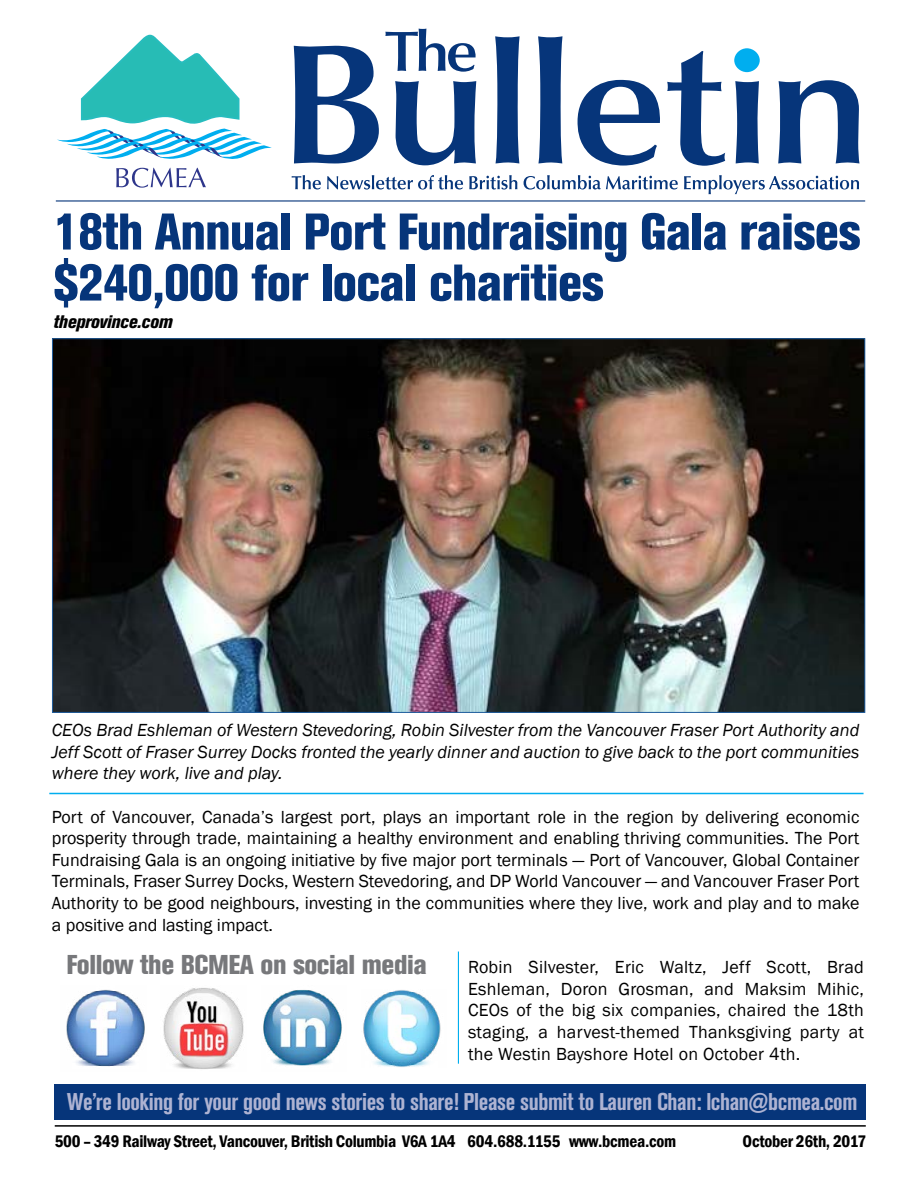
<style>
.page{position:relative;width:918px;height:1188px;background:#fff}
.page>*{position:absolute;margin:0;border:0;box-sizing:border-box;transform-origin:0 0}
.t1{font:51px/51px "Akzidenz Grotesk BQ X Bd Cnd Alt";letter-spacing:-.015em;color:#06357a}
.t2{font:27px "Akzidenz Grotesk BQ X Bd Cnd Alt";letter-spacing:-.015em;color:#77787b}
.t3{font:24px "Akzidenz Grotesk BQ Bd Cnd Alt";letter-spacing:-.015em;color:#aeb3d2}
.t4{font:18px/21.6px "Franklin Gothic";color:#000;text-align:justify}
.t5{font:italic 18px/21.6px "Franklin Gothic";color:#000;text-align:justify}
.t6{font:18px "Akzidenz Grotesk BQ X Bd Cnd It Alt";letter-spacing:-.015em;color:#000}
.t7{font:600 condensed 17.25px "Franklin Gothic";letter-spacing:-.015em;color:#000}
</style>
<div class="page">
<svg style="left:57px;top:34px;width:215px;height:125px"></svg>
<svg style="left:116px;top:168px;width:90px;height:20px"></svg>
<svg style="left:292px;top:175px;width:567px;height:19px"></svg>
<hr style="left:55px;top:1125px;width:811px;height:2px;background:#000">
<hr style="left:56px;top:200px;width:809px;height:2px;background:#06357a">
<hr style="left:458px;top:952px;width:1px;height:112px;background:#00aeef">
<svg style="left:294px;top:36px;width:565px;height:130px"></svg>
<svg style="left:385px;top:29px;width:91px;height:43px"></svg>
<div style="left:734px;top:48px;width:26px;height:24px;background:#00aeef;border-radius:50%"></div>
<img style="left:66px;top:989px;width:79px;height:78px">
<img style="left:163px;top:988px;width:81px;height:81px">
<img style="left:263px;top:990px;width:79px;height:76px">
<img style="left:363px;top:990px;width:78px;height:77px">
<div style="left:54px;top:1085px;width:812px;height:35px;background:#06357a"></div>
<img style="left:54px;top:340px;width:809px;height:371px">
<hr style="left:49px;top:793px;width:815px;height:1px;background:#00aeef">
<h1 class="t1" style="left:53px;top:207px;width:809px">18th Annual Port Fundraising Gala raises $240,000 for local charities</h1>
<p class="t6" style="left:53px;top:311px;width:121px">theprovince.com</p>
<p class="t5" style="left:52px;top:720px;width:809px">CEOs Brad Eshleman of Western Stevedoring, Robin Silvester from the Vancouver Fraser Port Authority and Jeff Scott of Fraser Surrey Docks fronted the yearly dinner and auction to give back to the port communities where they work, live and play.</p>
<p class="t4" style="left:52px;top:806px;width:809px">Port of Vancouver, Canada’s largest port, plays an important role in the region by delivering economic prosperity through trade, maintaining a healthy environment and enabling thriving communities. The Port Fundraising Gala is an ongoing initiative by five major port terminals — Port of Vancouver, Global Container Terminals, Fraser Surrey Docks, Western Stevedoring, and DP World Vancouver — and Vancouver Fraser Port Authority to be good neighbours, investing in the communities where they live, work and play and to make a positive and lasting impact.</p>
<h2 class="t2" style="left:67px;top:949px;width:362px">Follow the BCMEA on social media</h2>
<p class="t4" style="left:468px;top:957px;width:398px">Robin Silvester, Eric Waltz, Jeff Scott, Brad Eshleman, Doron Grosman, and Maksim Mihic, CEOs of the big six companies, chaired the 18th staging, a harvest-themed Thanksgiving party at the Westin Bayshore Hotel on October 4th.</p>
<h3 class="t3" style="left:67px;top:1088px;width:792px">We’re looking for your good news stories to share! Please submit to Lauren Chan: lchan@bcmea.com</h3>
<p class="t7" style="left:55px;top:1130px;width:623px">500 – 349 Railway Street, Vancouver, British Columbia V6A 1A4 604.688.1155 www.bcmea.com</p>
<p class="t7" style="left:743px;top:1130px;width:125px">October 26th, 2017</p>
</div>
